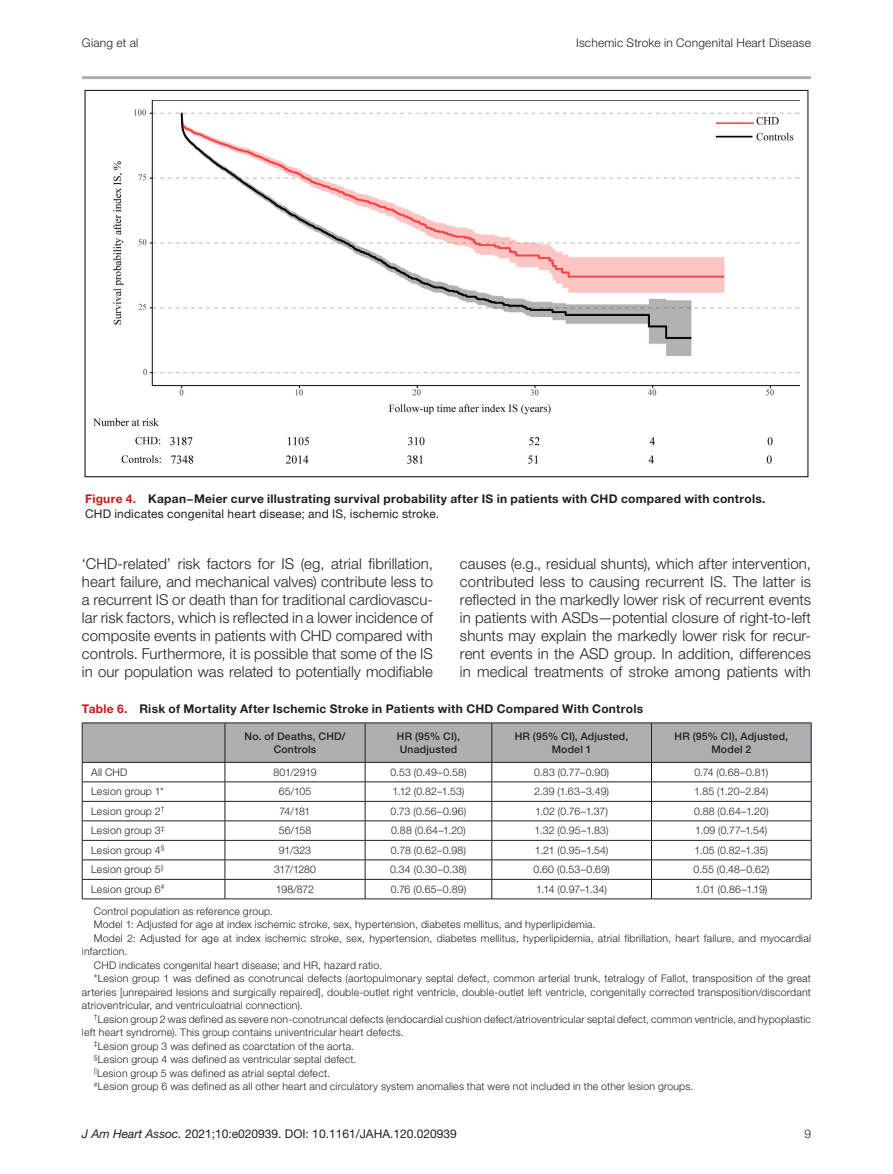
<style>
.page{position:relative;width:893px;height:1174px;background:#fff}
.page>*{position:absolute;margin:0;border:0;box-sizing:border-box;transform-origin:0 0}
.t1{font:300 15px/18px "Helvetica Neue LT Std";letter-spacing:.005em;color:#231f20;text-align:justify}
.t2{font:700 12px/15px "Helvetica Neue LT Std";letter-spacing:.02em;color:#231f20}
.t3{font:12px "Helvetica Neue LT Std";color:#231f20}
.t4{font:300 12px "Helvetica Neue LT Std";letter-spacing:.015em;color:#231f20}
.t5{font:300 10.5px "Helvetica Neue LT Std";letter-spacing:.02em;color:#231f20}
.t6{font:500 10.5px/13.5px "Helvetica Neue LT Std";letter-spacing:.02em;color:#231f20;text-align:center}
.s1{color:#cd151d}
.s2{font-weight:400}
.s3{font-style:italic}
</style>
<div class="page">
<img style="left:94px;top:100px;width:705px;height:364px">
<hr style="left:82px;top:722px;width:143px;height:1px;background:#231f20">
<hr style="left:225px;top:722px;width:140px;height:1px;background:#231f20">
<hr style="left:365px;top:722px;width:127px;height:1px;background:#231f20">
<hr style="left:492px;top:722px;width:159px;height:1px;background:#231f20">
<hr style="left:651px;top:722px;width:160px;height:1px;background:#231f20">
<hr style="left:82px;top:898px;width:143px;height:1px;background:#231f20">
<hr style="left:225px;top:898px;width:140px;height:1px;background:#231f20">
<hr style="left:365px;top:898px;width:127px;height:1px;background:#231f20">
<hr style="left:492px;top:898px;width:159px;height:1px;background:#231f20">
<svg style="left:82px;top:723px;width:730px;height:175px"></svg>
<hr style="left:651px;top:898px;width:160px;height:1px;background:#231f20">
<hr style="left:82px;top:76px;width:729px;height:3px;background:#aeafb3">
<p class="t4" style="left:82px;top:35px;width:58px">Giang et al</p>
<p class="t4" style="left:576px;top:35px;width:236px">Ischemic Stroke in Congenital Heart Disease</p>
<p class="t2" style="left:85px;top:490px;width:682px"><span class="s1">Figure 4.</span> Kapan−Meier curve illustrating survival probability after IS in patients with CHD compared with controls.<br><span class="s2">CHD indicates congenital heart disease; and IS, ischemic stroke.</span></p>
<p class="t1" style="left:82px;top:554px;width:353px">‘CHD-related’ risk factors for IS (eg, atrial fibrillation, heart failure, and mechanical valves) contribute less to a recurrent IS or death than for traditional cardiovascu&shy;lar risk factors, which is reflected in a lower incidence of composite events in patients with CHD compared with controls. Furthermore, it is possible that some of the IS in our population was related to potentially modifiable</p>
<p class="t1" style="left:460px;top:554px;width:353px">causes (e.g., residual shunts), which after intervention, contributed less to causing recurrent IS. The latter is reflected in the markedly lower risk of recurrent events in patients with ASDs—potential closure of right-to-left shunts may explain the markedly lower risk for recur&shy;rent events in the ASD group. In addition, differences in medical treatments of stroke among patients with</p>
<p class="t2" style="left:82px;top:701px;width:563px"><span class="s1">Table 6.</span> Risk of Mortality After Ischemic Stroke in Patients with CHD Compared With Controls</p>
<p class="t6" style="left:245px;top:729px;width:102px">No. of Deaths, CHD/<br>Controls</p>
<p class="t6" style="left:397px;top:729px;width:65px;text-align:left">HR (95% CI),<br>Unadjusted</p>
<p class="t6" style="left:515px;top:729px;width:115px">HR (95% CI), Adjusted,<br>Model 1</p>
<p class="t6" style="left:675px;top:729px;width:115px">HR (95% CI), Adjusted,<br>Model 2</p>
<p class="t5" style="left:91px;top:765px;width:38px">All CHD</p>
<p class="t5" style="left:273px;top:765px;width:45px">801/2919</p>
<p class="t5" style="left:390px;top:765px;width:78px">0.53 (0.49–0.58)</p>
<p class="t5" style="left:534px;top:765px;width:76px">0.83 (0.77–0.90)</p>
<p class="t5" style="left:694px;top:765px;width:75px">0.74 (0.68–0.81)</p>
<p class="t5" style="left:91px;top:785px;width:74px">Lesion group 1*</p>
<p class="t5" style="left:279px;top:785px;width:34px">65/105</p>
<p class="t5" style="left:393px;top:785px;width:73px">1.12 (0.82–1.53)</p>
<p class="t5" style="left:534px;top:785px;width:76px">2.39 (1.63–3.49)</p>
<p class="t5" style="left:694px;top:785px;width:76px">1.85 (1.20–2.84)</p>
<p class="t5" style="left:91px;top:804px;width:75px">Lesion group 2<sup>†</sup></p>
<p class="t5" style="left:280px;top:804px;width:32px">74/181</p>
<p class="t5" style="left:391px;top:804px;width:77px">0.73 (0.56–0.96)</p>
<p class="t5" style="left:535px;top:804px;width:75px">1.02 (0.76–1.37)</p>
<p class="t5" style="left:694px;top:804px;width:76px">0.88 (0.64–1.20)</p>
<p class="t5" style="left:91px;top:824px;width:75px">Lesion group 3<sup>‡</sup></p>
<p class="t5" style="left:279px;top:824px;width:34px">56/158</p>
<p class="t5" style="left:391px;top:824px;width:76px">0.88 (0.64–1.20)</p>
<p class="t5" style="left:535px;top:824px;width:76px">1.32 (0.95–1.83)</p>
<p class="t5" style="left:695px;top:824px;width:74px">1.09 (0.77–1.54)</p>
<p class="t5" style="left:91px;top:843px;width:75px">Lesion group 4<sup>§</sup></p>
<p class="t5" style="left:279px;top:843px;width:34px">91/323</p>
<p class="t5" style="left:391px;top:843px;width:76px">0.78 (0.62–0.98)</p>
<p class="t5" style="left:535px;top:843px;width:75px">1.21 (0.95–1.54)</p>
<p class="t5" style="left:695px;top:843px;width:75px">1.05 (0.82–1.35)</p>
<p class="t5" style="left:91px;top:863px;width:74px">Lesion group 5<sup>||</sup></p>
<p class="t5" style="left:274px;top:863px;width:43px">317/1280</p>
<p class="t5" style="left:390px;top:863px;width:78px">0.34 (0.30–0.38)</p>
<p class="t5" style="left:533px;top:863px;width:78px">0.60 (0.53–0.69)</p>
<p class="t5" style="left:693px;top:863px;width:77px">0.55 (0.48–0.62)</p>
<p class="t5" style="left:91px;top:882px;width:75px">Lesion group 6<sup>#</sup></p>
<p class="t5" style="left:276px;top:882px;width:40px">198/872</p>
<p class="t5" style="left:391px;top:882px;width:77px">0.76 (0.65–0.89)</p>
<p class="t5" style="left:536px;top:882px;width:72px">1.14 (0.97–1.34)</p>
<p class="t5" style="left:695px;top:882px;width:74px">1.01 (0.86–1.19)</p>
<p class="t5" style="left:94px;top:904px;width:181px">Control population as reference group.</p>
<p class="t5" style="left:94px;top:918px;width:503px">Model 1: Adjusted for age at index ischemic stroke, sex, hypertension, diabetes mellitus, and hyperlipidemia.</p>
<p class="t5" style="left:94px;top:931px;width:718px">Model 2: Adjusted for age at index ischemic stroke, sex, hypertension, diabetes mellitus, hyperlipidemia, atrial fibrillation, heart failure, and myocardial</p>
<p class="t5" style="left:82px;top:945px;width:47px">infarction.</p>
<p class="t5" style="left:94px;top:958px;width:290px">CHD indicates congenital heart disease; and HR, hazard ratio.</p>
<p class="t5" style="left:94px;top:972px;width:718px">*Lesion group 1 was defined as conotruncal defects (aortopulmonary septal defect, common arterial trunk, tetralogy of Fallot, transposition of the great</p>
<p class="t5" style="left:82px;top:985px;width:730px">arteries [unrepaired lesions and surgically repaired], double-outlet right ventricle, double-outlet left ventricle, congenitally corrected transposition/discordant</p>
<p class="t5" style="left:82px;top:999px;width:222px">atrioventricular, and ventriculoatrial connection).</p>
<p class="t5" style="left:94px;top:1012px;width:719px"><sup>†</sup>Lesion group 2 was defined as severe non-conotruncal defects (endocardial cushion defect/atrioventricular septal defect, common ventricle, and hypoplastic</p>
<p class="t5" style="left:82px;top:1026px;width:323px">left heart syndrome). This group contains univentricular heart defects.</p>
<p class="t5" style="left:94px;top:1039px;width:262px"><sup>‡</sup>Lesion group 3 was defined as coarctation of the aorta.</p>
<p class="t5" style="left:94px;top:1053px;width:264px"><sup>§</sup>Lesion group 4 was defined as ventricular septal defect.</p>
<p class="t5" style="left:94px;top:1066px;width:237px"><sup>||</sup>Lesion group 5 was defined as atrial septal defect.</p>
<p class="t5" style="left:94px;top:1080px;width:601px"><sup>#</sup>Lesion group 6 was defined as all other heart and circulatory system anomalies that were not included in the other lesion groups.</p>
<p class="t3" style="left:82px;top:1126px;width:376px"><span class="s3">J Am Heart Assoc.</span> 2021;10:e020939. DOI: 10.1161/JAHA.120.020939</p>
<p class="t4" style="left:804px;top:1126px;width:8px">9</p>
</div>
